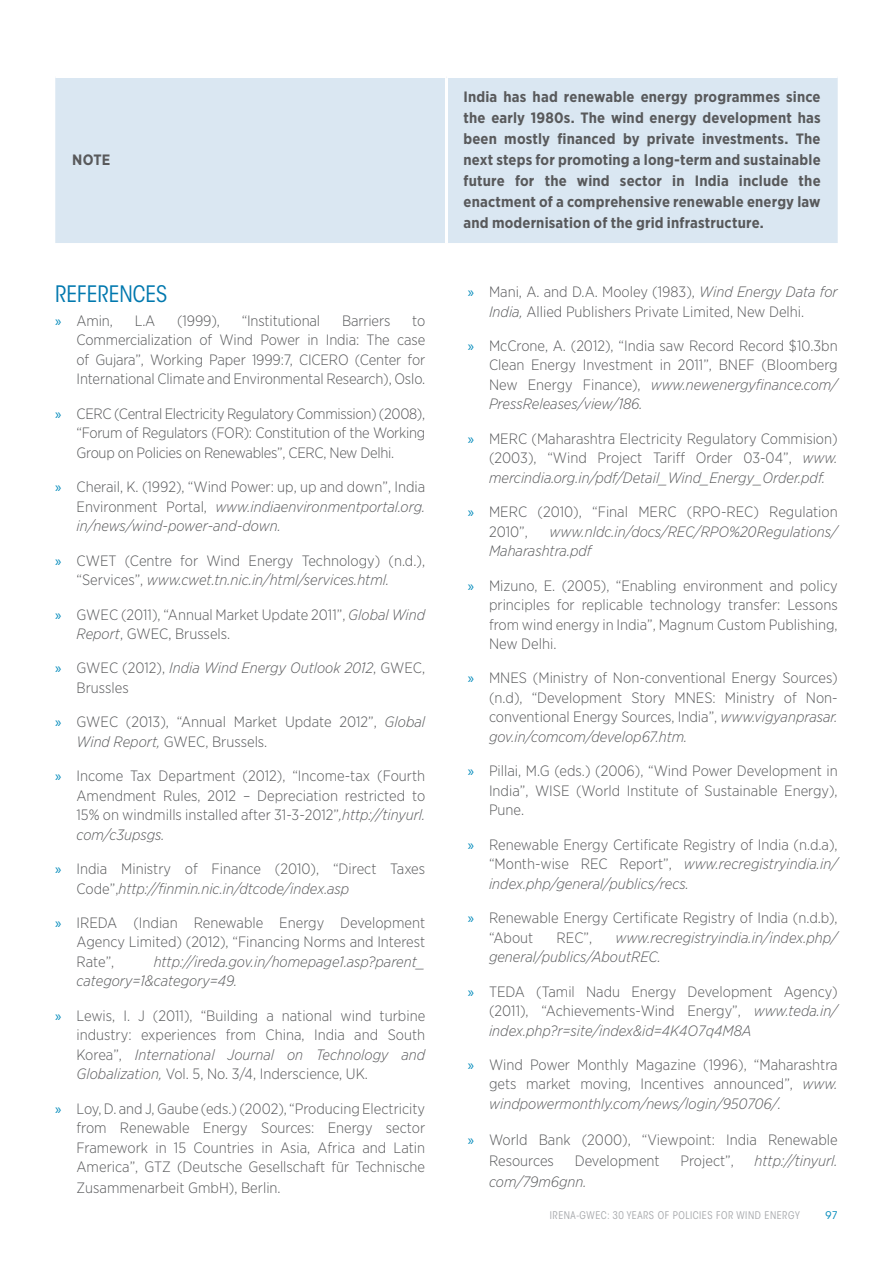
<style>
.page{position:relative;width:893px;height:1263px;background:#fff}
.page>*{position:absolute;margin:0;border:0;box-sizing:border-box;transform-origin:0 0}
.t1{font:condensed 22.5px "ITC Avant Garde Std";color:#0078ae}
.t2{font:300 15px/19.5px "Gotham Narrow";color:#58595b;text-align:justify}
.t3{font:700 15px/21px "Gotham Narrow";letter-spacing:.01em;color:#58595b;text-align:justify}
.t4{font:italic 300 15px/19.5px "Gotham Narrow";color:#58595b}
.t5{font:condensed 10.5px "ITC Avant Garde Std";letter-spacing:.05em;color:#a7a9ac}
.t6{font:10.5px "ITC Avant Garde Std";color:#008abb}
.s1{font-family:"Myriad Pro";font-weight:400;color:#008abb}
.s2{font-style:italic}
.s3{font-family:"Myriad Pro";font-weight:400;font-style:normal;color:#008abb}
.s4{font-style:normal}
</style>
<div class="page">
<div style="left:55px;top:78px;width:783px;height:165px;background:#dae7f2"></div>
<hr style="left:445px;top:78px;width:3px;height:165px;background:#fff">
<p class="t3" style="left:72px;top:149px;width:40px">NOTE</p>
<h1 class="t1" style="left:55px;top:280px;width:113px">REFERENCES</h1>
<p class="t2" style="left:55px;top:311px;width:59px"><span class="s1">»</span> Amin,</p>
<p class="t2" style="left:135px;top:311px;width:22px">L.A</p>
<p class="t2" style="left:177px;top:311px;width:44px">(1999),</p>
<p class="t2" style="left:242px;top:311px;width:80px">“Institutional</p>
<p class="t2" style="left:342px;top:311px;width:50px">Barriers</p>
<p class="t2" style="left:77px;top:311px;width:350px;text-indent:336px">to Commercialization of Wind Power in India: The case of Gujara”, Working Paper 1999:7, CICERO (Center for International Climate and Environmental Research), Oslo.</p>
<p class="t2" style="left:77px;top:403px;width:350px;text-indent:-21px"><span class="s1">»</span> CERC (Central Electricity Regulatory Commission) (2008), “Forum of Regulators (FOR): Constitution of the Working Group on Policies on Renewables”, CERC, New Delhi.</p>
<p class="t2" style="left:77px;top:477px;width:350px;text-indent:-21px"><span class="s1">»</span> Cherail, K. (1992), “Wind Power: up, up and down”, India Environment Portal, <span class="s2">www.indiaenvironmentportal.org. in/news/wind-power-and-down.</span></p>
<p class="t2" style="left:77px;top:550px;width:350px;text-indent:-21px"><span class="s1">»</span> CWET (Centre for Wind Energy Technology) (n.d.), “Services”, <span class="s2">www.cwet.tn.nic.in/html/services.html.</span></p>
<p class="t2" style="left:77px;top:604px;width:350px;text-indent:-21px"><span class="s1">»</span> GWEC (2011), “Annual Market Update 2011”, <span class="s2">Global Wind<br>Report</span>, GWEC, Brussels.</p>
<p class="t4" style="left:77px;top:658px;width:350px;text-indent:-21px"><span class="s3">»</span> <span class="s4">GWEC (2012),</span> India Wind Energy Outlook 2012<span class="s4">, GWEC,<br>Brussles</span></p>
<p class="t2" style="left:77px;top:712px;width:350px;text-indent:-21px"><span class="s1">»</span> GWEC (2013), “Annual Market Update 2012”, <span class="s2">Global<br>Wind Report,</span> GWEC, Brussels.</p>
<p class="t2" style="left:77px;top:766px;width:350px;text-indent:-21px"><span class="s1">»</span> Income Tax Department (2012), “Income-tax (Fourth Amendment Rules, 2012 – Depreciation restricted to 15% on windmills installed after 31-3-2012”<span class="s2">,http://tinyurl. com/c3upsgs.</span></p>
<p class="t2" style="left:77px;top:859px;width:350px;text-indent:-21px"><span class="s1">»</span> India Ministry of Finance (2010), “Direct Taxes<br>Code”,<span class="s2">http://finmin.nic.in/dtcode/index.asp</span></p>
<p class="t2" style="left:77px;top:912px;width:350px;text-indent:-21px"><span class="s1">»</span> IREDA (Indian Renewable Energy Development Agency Limited) (2012), “Financing Norms and Interest Rate”,</p>
<p class="t4" style="left:77px;top:951px;width:350px;text-indent:77px">http://ireda.gov.in/homepage1.asp?parent_ category=1&amp;category=49.</p>
<p class="t2" style="left:77px;top:1005px;width:350px;text-indent:-21px"><span class="s1">»</span> Lewis, I. J (2011), “Building a national wind turbine industry: experiences from China, India and South Korea”, <span class="s2">International Journal on Technology and Globalization,</span> Vol. 5, No. 3/4, Inderscience, UK.</p>
<p class="t2" style="left:77px;top:1098px;width:350px;text-indent:-21px"><span class="s1">»</span> Loy, D. and J, Gaube (eds.) (2002), “Producing Electricity from Renewable Energy Sources: Energy sector Framework in 15 Countries in Asia, Africa and Latin America”, GTZ (Deutsche Gesellschaft für Technische</p>
<p class="t2" style="left:77px;top:1178px;width:206px">Zusammenarbeit GmbH), Berlin.</p>
<p class="t3" style="left:463px;top:86px;width:359px">India has had renewable energy programmes since the early 1980s. The wind energy development has been mostly financed by private investments. The next steps for promoting a long-term and sustainable future for the wind sector in India include the enactment of a comprehensive renewable energy law and modernisation of the grid infrastructure.</p>
<p class="t2" style="left:489px;top:282px;width:350px;text-indent:-21px"><span class="s1">»</span> Mani, A. and D.A. Mooley (1983), <span class="s2">Wind Energy Data for<br>India,</span> Allied Publishers Private Limited, New Delhi.</p>
<p class="t2" style="left:489px;top:335px;width:350px;text-indent:-21px"><span class="s1">»</span> McCrone, A. (2012), “India saw Record Record $10.3bn Clean Energy Investment in 2011”, BNEF (Bloomberg New Energy Finance), <span class="s2">www.newenergyfinance.com/ PressReleases/view/186.</span></p>
<p class="t2" style="left:489px;top:428px;width:350px;text-indent:-21px"><span class="s1">»</span> MERC (Maharashtra Electricity Regulatory Commision) (2003), “Wind Project Tariff Order 03-04”, <span class="s2">www. mercindia.org.in/pdf/Detail_Wind_Energy_Order.pdf.</span></p>
<p class="t2" style="left:489px;top:502px;width:350px;text-indent:-21px"><span class="s1">»</span> MERC (2010), “Final MERC (RPO-REC) Regulation<br>2010”,</p>
<p class="t4" style="left:489px;top:521px;width:350px;text-indent:61px">www.nldc.in/docs/REC/RPO%20Regulations/<br>Maharashtra.pdf</p>
<p class="t2" style="left:489px;top:575px;width:350px;text-indent:-21px"><span class="s1">»</span> Mizuno, E. (2005), “Enabling environment and policy principles for replicable technology transfer: Lessons from wind energy in India”, Magnum Custom Publishing, New Delhi.</p>
<p class="t2" style="left:489px;top:668px;width:350px;text-indent:-21px"><span class="s1">»</span> MNES (Ministry of Non-conventional Energy Sources) (n.d), “Development Story MNES: Ministry of Non&shy;conventional Energy Sources, India”, <span class="s2">www.vigyanprasar. gov.in/comcom/develop67.htm.</span></p>
<p class="t2" style="left:489px;top:761px;width:350px;text-indent:-21px"><span class="s1">»</span> Pillai, M.G (eds.) (2006), “Wind Power Development in India”, WISE (World Institute of Sustainable Energy), Pune.</p>
<p class="t2" style="left:489px;top:834px;width:350px;text-indent:-21px"><span class="s1">»</span> Renewable Energy Certificate Registry of India (n.d.a), “Month-wise REC Report”, <span class="s2">www.recregistryindia.in/ index.php/general/publics/recs.</span></p>
<p class="t2" style="left:489px;top:908px;width:350px;text-indent:-21px"><span class="s1">»</span> Renewable Energy Certificate Registry of India (n.d.b), “About</p>
<p class="t4" style="left:489px;top:927px;width:350px;text-indent:126px">www.recregistryindia.in/index.php/ general/publics/AboutREC.</p>
<p class="t2" style="left:489px;top:981px;width:350px;text-indent:-21px"><span class="s1">»</span> TEDA (Tamil Nadu Energy Development Agency) (2011), “Achievements-Wind Energy”, <span class="s2">www.teda.in/ index.php?r=site/index&amp;id=4K4O7q4M8A</span></p>
<p class="t2" style="left:489px;top:1054px;width:350px;text-indent:-21px"><span class="s1">»</span> Wind Power Monthly Magazine (1996), “Maharashtra gets market moving, Incentives announced”, <span class="s2">www. windpowermonthly.com/news/login/950706/.</span></p>
<p class="t2" style="left:489px;top:1129px;width:350px;line-height:21px;text-indent:-21px"><span class="s1">»</span> World Bank (2000), “Viewpoint: India Renewable<br>Resources</p>
<p class="t2" style="left:557px;top:927px;width:37px">REC”,</p>
<p class="t2" style="left:575px;top:1150px;width:87px">Development</p>
<p class="t2" style="left:680px;top:1150px;width:55px">Project”,</p>
<p class="t4" style="left:755px;top:1150px;width:85px">http://tinyurl.</p>
<p class="t4" style="left:489px;top:1171px;width:99px">com/79m6gnn.</p>
<p class="t5" style="left:550px;top:1209px;width:251px">IRENA-GWEC: 30 YEARS OF POLICIES FOR WIND ENERGY</p>
<p class="t6" style="left:826px;top:1209px;width:14px">97</p>
</div>
